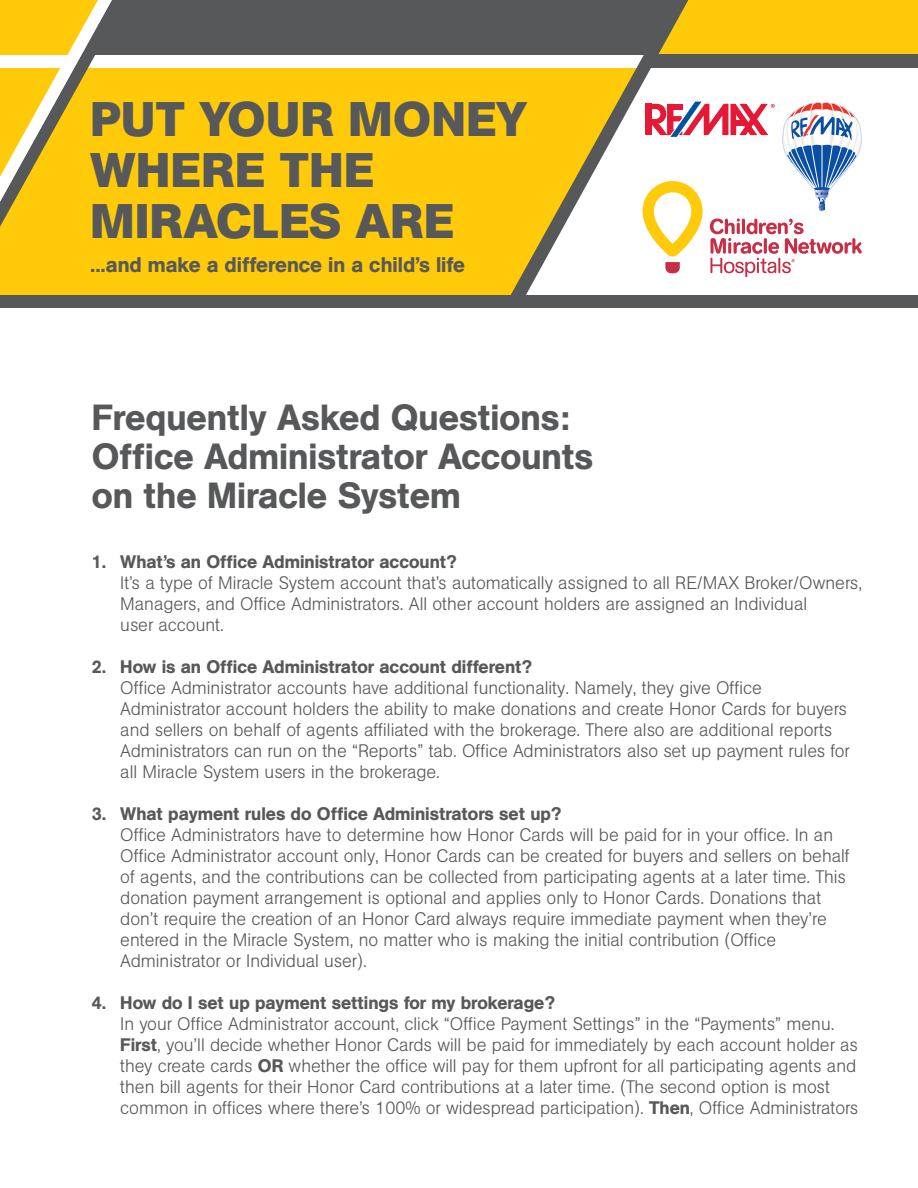
<style>
.page{position:relative;width:918px;height:1188px;background:#fff}
.page>*{position:absolute;margin:0;border:0;box-sizing:border-box;transform-origin:0 0}
.t1{font:700 48.15px/51px "AG Book BQ";color:#57585a}
.t2{font:500 36px/39px "AG Book BQ";color:#57585a}
.t3{font:500 21px "AG Book BQ";color:#57585a}
.t4{font:300 18px/21px "AG Book BQ";color:#57585a}
.t5{font:500 18px "AG Book BQ";color:#57585a}
.s1{font-weight:500}
</style>
<div class="page">
<div style="left:126px;top:0;width:384px;height:55px;background:#57585a"></div>
<div style="left:688px;top:0;width:230px;height:54px;background:#feca0a"></div>
<div style="left:0;top:68px;width:510px;height:227px;background:#feca0a"></div>
<div style="left:0;top:295px;width:918px;height:12px;background:#57585a"></div>
<svg style="left:0;top:0;width:126px;height:227px"></svg>
<svg style="left:510px;top:0;width:178px;height:295px"></svg>
<div style="left:645px;top:54px;width:273px;height:14px;background:#57585a"></div>
<svg style="left:643px;top:102px;width:219px;height:175px"></svg>
<h1 class="t1" style="left:90px;top:94px;width:439px">PUT YOUR MONEY<br>WHERE THE<br>MIRACLES ARE</h1>
<p class="t3" style="left:90px;top:252px;width:376px">...and make a difference in a child’s life</p>
<h2 class="t2" style="left:92px;top:398px;width:503px">Frequently Asked Questions:<br>Office Administrator Accounts on the Miracle System</h2>
<p class="t5" style="left:92px;top:551px;width:367px">1. What’s an Office Administrator account?</p>
<p class="t4" style="left:120px;top:572px;width:743px">It’s a type of Miracle System account that’s automatically assigned to all RE/MAX Broker/Owners,<br>Managers, and Office Administrators. All other account holders are assigned an Individual<br>user account.</p>
<p class="t5" style="left:92px;top:656px;width:442px">2. How is an Office Administrator account different?</p>
<p class="t4" style="left:120px;top:677px;width:731px">Office Administrator accounts have additional functionality. Namely, they give Office Administrator account holders the ability to make donations and create Honor Cards for buyers and sellers on behalf of agents affiliated with the brokerage. There also are additional reports Administrators can run on the “Reports” tab. Office Administrators also set up payment rules for all Miracle System users in the brokerage.</p>
<p class="t5" style="left:92px;top:803px;width:472px">3. What payment rules do Office Administrators set up?</p>
<p class="t4" style="left:120px;top:824px;width:731px">Office Administrators have to determine how Honor Cards will be paid for in your office. In an Office Administrator account only, Honor Cards can be created for buyers and sellers on behalf of agents, and the contributions can be collected from participating agents at a later time. This donation payment arrangement is optional and applies only to Honor Cards. Donations that don’t require the creation of an Honor Card always require immediate payment when they’re entered in the Miracle System, no matter who is making the initial contribution (Office Administrator or Individual user).</p>
<p class="t5" style="left:92px;top:992px;width:465px">4. How do I set up payment settings for my brokerage?</p>
<p class="t4" style="left:120px;top:1013px;width:740px">In your Office Administrator account, click “Office Payment Settings” in the “Payments” menu.<br><span class="s1">First</span>, you’ll decide whether Honor Cards will be paid for immediately by each account holder as they create cards <span class="s1">OR</span> whether the office will pay for them upfront for all participating agents and then bill agents for their Honor Card contributions at a later time. (The second option is most common in offices where there’s 100% or widespread participation). <span class="s1">Then</span>, Office Administrators</p>
</div>
